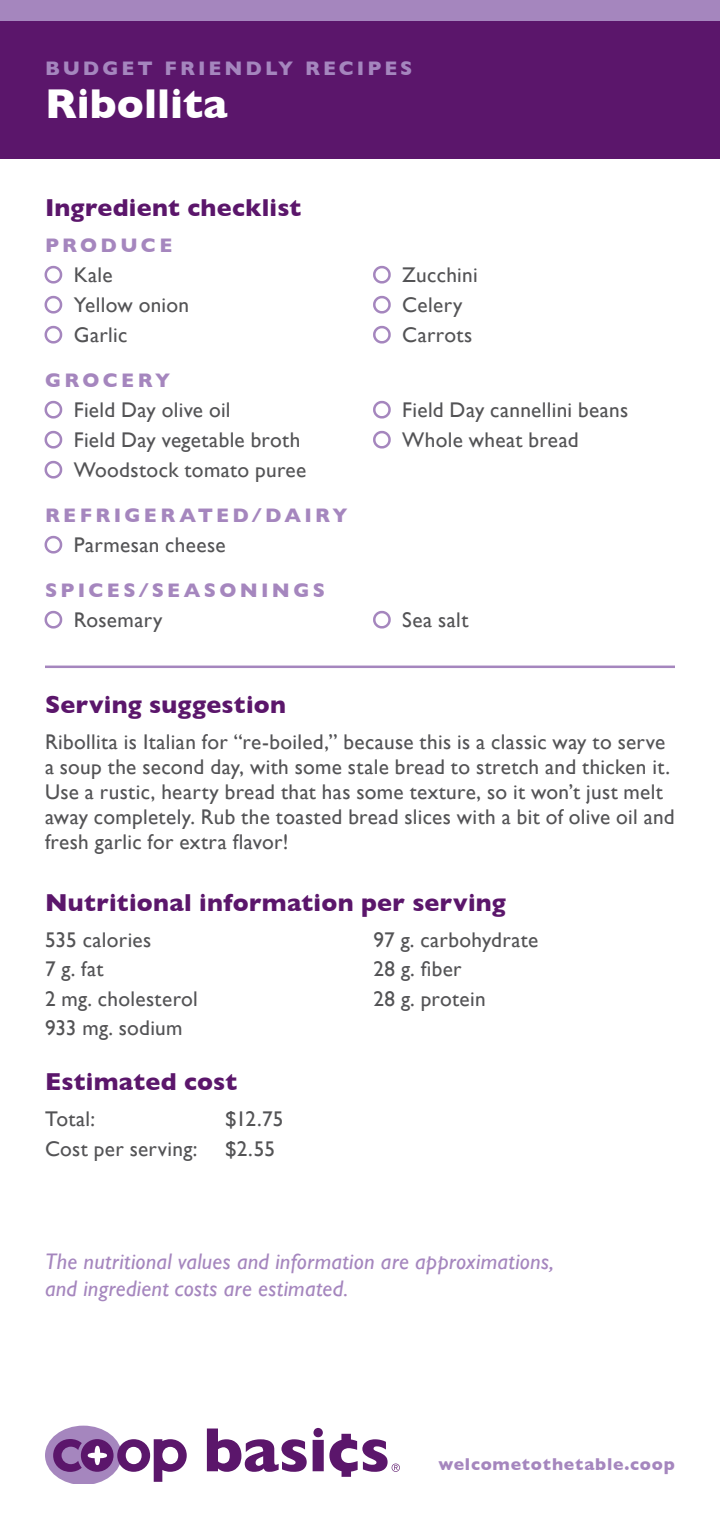
<style>
.page{position:relative;width:720px;height:1530px;background:#fff}
.page>*{position:absolute;margin:0;border:0;box-sizing:border-box;transform-origin:0 0}
._01_RECIPE_TITLE{font:800 42.5px "Gill Sans";color:#fff}
.Nutrition_and_Cost_H{font:800 25px "Gill Sans";letter-spacing:.01em;color:#5b166b}
._06_Ingredient_Check{font:800 25px "Gill Sans";letter-spacing:.01em;color:#5b166b}
._04_Preparation_Head{font:800 25px "Gill Sans";letter-spacing:.01em;color:#5b166b}
._09_Nutritional_Foot{font:italic 22.5px/27.5px "Gill Sans";letter-spacing:.015em;color:#a586be}
._05_Body_copy{font:21.25px/25px "Gill Sans";letter-spacing:.015em;color:#535355}
._03_Ingredient_List{font:21.25px "Gill Sans";letter-spacing:.015em;color:#535355}
.Cost_List{font:21.25px "Gill Sans";letter-spacing:.015em;color:#535355}
._07_Shopping_Categor{font:800 20px "Gill Sans";letter-spacing:.165em;color:#a586be}
.t1{font:800 17.5px "Gill Sans";letter-spacing:.045em;color:#a586be}
</style>
<div class="page">
<div style="left:0;top:0;width:720px;height:21px;background:#a586be"></div>
<div style="left:0;top:21px;width:720px;height:138px;background:#5b166b"></div>
<svg style="left:45px;top:1426px;width:142px;height:57px"></svg>
<svg style="left:207px;top:1429px;width:100px;height:43px"></svg>
<svg style="left:313px;top:1428px;width:87px;height:49px"></svg>
<svg style="left:44px;top:265px;width:19px;height:19px"></svg>
<svg style="left:44px;top:295px;width:19px;height:19px"></svg>
<svg style="left:44px;top:325px;width:19px;height:19px"></svg>
<svg style="left:373px;top:265px;width:18px;height:19px"></svg>
<svg style="left:373px;top:295px;width:18px;height:19px"></svg>
<svg style="left:373px;top:325px;width:18px;height:19px"></svg>
<svg style="left:44px;top:400px;width:19px;height:19px"></svg>
<svg style="left:44px;top:430px;width:19px;height:19px"></svg>
<svg style="left:44px;top:460px;width:19px;height:19px"></svg>
<svg style="left:373px;top:400px;width:18px;height:19px"></svg>
<svg style="left:373px;top:430px;width:18px;height:19px"></svg>
<svg style="left:44px;top:535px;width:19px;height:19px"></svg>
<svg style="left:44px;top:610px;width:19px;height:19px"></svg>
<svg style="left:373px;top:610px;width:18px;height:19px"></svg>
<hr style="left:45px;top:666px;width:630px;height:2px;background:#a586be">
<p class="_07_Shopping_Categor" style="left:45px;top:57px;width:369px">BUDGET FRIENDLY RECIPES</p>
<p class="_01_RECIPE_TITLE" style="left:45px;top:79px;width:184px">Ribollita</p>
<p class="_06_Ingredient_Check" style="left:45px;top:193px;width:258px">Ingredient checklist</p>
<p class="_07_Shopping_Categor" style="left:45px;top:234px;width:129px">PRODUCE</p>
<p class="_05_Body_copy" style="left:74px;top:263px;width:40px">Kale</p>
<p class="_05_Body_copy" style="left:74px;top:293px;width:117px">Yellow onion</p>
<p class="_05_Body_copy" style="left:74px;top:323px;width:55px">Garlic</p>
<p class="_07_Shopping_Categor" style="left:45px;top:369px;width:127px">GROCERY</p>
<p class="_05_Body_copy" style="left:74px;top:398px;width:158px">Field Day olive oil</p>
<p class="_05_Body_copy" style="left:74px;top:428px;width:228px">Field Day vegetable broth</p>
<p class="_05_Body_copy" style="left:74px;top:458px;width:234px">Woodstock tomato puree</p>
<p class="_05_Body_copy" style="left:402px;top:263px;width:77px">Zucchini</p>
<p class="_05_Body_copy" style="left:402px;top:293px;width:62px">Celery</p>
<p class="_05_Body_copy" style="left:402px;top:323px;width:71px">Carrots</p>
<p class="_05_Body_copy" style="left:402px;top:398px;width:228px">Field Day cannellini beans</p>
<p class="_05_Body_copy" style="left:402px;top:428px;width:178px">Whole wheat bread</p>
<p class="_07_Shopping_Categor" style="left:45px;top:504px;width:304px">REFRIGERATED/DAIRY</p>
<p class="_05_Body_copy" style="left:74px;top:533px;width:153px">Parmesan cheese</p>
<p class="_07_Shopping_Categor" style="left:45px;top:579px;width:282px">SPICES/SEASONINGS</p>
<p class="_05_Body_copy" style="left:74px;top:608px;width:90px">Rosemary</p>
<p class="_05_Body_copy" style="left:402px;top:608px;width:68px">Sea salt</p>
<p class="_04_Preparation_Head" style="left:45px;top:690px;width:243px">Serving suggestion</p>
<p class="_05_Body_copy" style="left:45px;top:730px;width:631px">Ribollita is Italian for “re-boiled,” because this is a classic way to serve a soup the second day, with some stale bread to stretch and thicken it.<br>Use a rustic, hearty bread that has some texture, so it won’t just melt away completely. Rub the toasted bread slices with a bit of olive oil and fresh garlic for extra flavor!</p>
<p class="Nutrition_and_Cost_H" style="left:45px;top:887px;width:462px">Nutritional information per serving</p>
<p class="_03_Ingredient_List" style="left:45px;top:927px;width:108px">535 calories</p>
<p class="_03_Ingredient_List" style="left:45px;top:957px;width:60px">7 g. fat</p>
<p class="_03_Ingredient_List" style="left:45px;top:986px;width:154px">2 mg. cholesterol</p>
<p class="_03_Ingredient_List" style="left:45px;top:1016px;width:139px">933 mg. sodium</p>
<p class="_03_Ingredient_List" style="left:373px;top:927px;width:166px">97 g. carbohydrate</p>
<p class="_03_Ingredient_List" style="left:373px;top:957px;width:90px">28 g. fiber</p>
<p class="_03_Ingredient_List" style="left:373px;top:986px;width:114px">28 g. protein</p>
<p class="Nutrition_and_Cost_H" style="left:45px;top:1067px;width:194px">Estimated cost</p>
<p class="Cost_List" style="left:45px;top:1107px;width:52px">Total:</p>
<p class="Cost_List" style="left:225px;top:1107px;width:60px">$12.75</p>
<p class="Cost_List" style="left:45px;top:1136px;width:154px">Cost per serving:</p>
<p class="Cost_List" style="left:225px;top:1136px;width:52px">$2.55</p>
<p class="_09_Nutritional_Foot" style="left:45px;top:1247px;width:511px">The nutritional values and information are approximations, and ingredient costs are estimated.</p>
<p class="t1" style="left:438px;top:1454px;width:238px">welcometothetable.coop</p>
</div>
